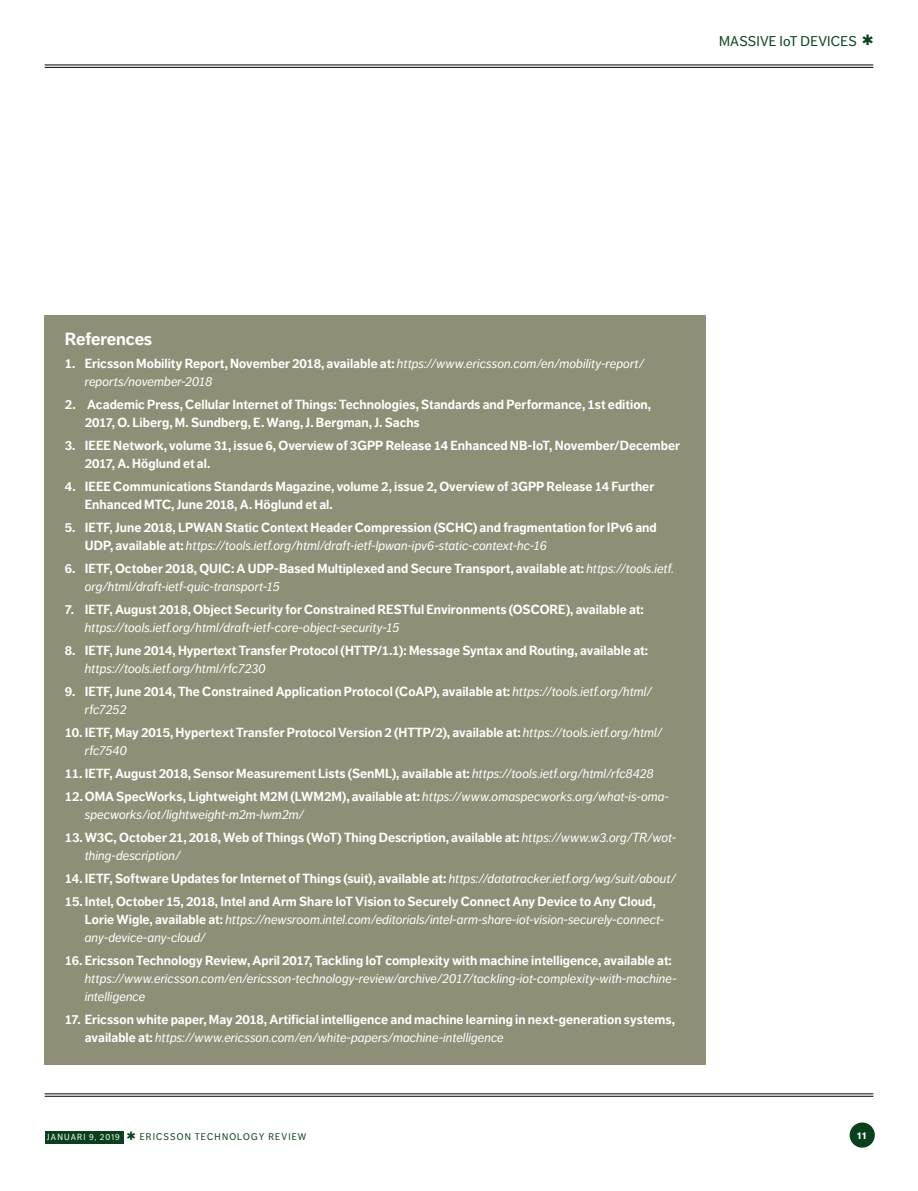
<style>
.page{position:relative;width:918px;height:1191px;background:#fff}
.page>*{position:absolute;margin:0;border:0;box-sizing:border-box;transform-origin:0 0}
.t1{font:700 17.5px "Dagny OT";letter-spacing:-.015em;color:#fff}
.t2{font:14px "Dagny OT";letter-spacing:.015em;color:#0a411c}
.t3{font:700 13.12px/18px "Dagny OT";color:#fff}
.t4{font:italic 13.12px/18px "Dagny OT";color:#fff}
.t5{font:700 11.9px "Dagny OT";color:#fff;scale:.96 1}
.t6{font:9.62px "Dagny OT";letter-spacing:.12em;color:#0a411c;scale:.96 1}
.s1{font-weight:700;font-style:normal}
.s2{font-weight:400;font-style:italic}
.s3{font-size:8.75px;color:#fff}
</style>
<div class="page">
<div style="left:45px;top:1130px;width:79px;height:13px;background:#0a411c"></div>
<div style="left:849px;top:1122px;width:26px;height:25px;background:#0a411c;border-radius:50%"></div>
<hr style="left:45px;top:64px;width:828px;height:1px;background:#000">
<hr style="left:45px;top:67px;width:828px;height:1px;background:#000">
<hr style="left:45px;top:1093px;width:828px;height:1px;background:#000">
<hr style="left:45px;top:1095px;width:828px;height:1px;background:#000">
<div style="left:44px;top:316px;width:661px;height:749px;background:#8f8e76"></div>
<p class="t2" style="left:719px;top:33px;width:156px">MASSIVE IoT DEVICES ✱</p>
<h1 class="t1" style="left:65px;top:328px;width:89px">References</h1>
<p class="t4" style="left:85px;top:354px;width:561px;text-indent:-20px"><span class="s1">1. Ericsson Mobility Report, November 2018, available at:</span> https://www.ericsson.com/en/mobility-report/ reports/november-2018</p>
<p class="t3" style="left:85px;top:395px;width:568px;text-indent:-20px">2. Academic Press, Cellular Internet of Things: Technologies, Standards and Performance, 1st edition,<br>2017, O. Liberg, M. Sundberg, E. Wang, J. Bergman, J. Sachs</p>
<p class="t3" style="left:85px;top:436px;width:597px;text-indent:-20px">3. IEEE Network, volume 31, issue 6, Overview of 3GPP Release 14 Enhanced NB-IoT, November/December<br>2017, A. Höglund et al.</p>
<p class="t3" style="left:85px;top:477px;width:571px;text-indent:-20px">4. IEEE Communications Standards Magazine, volume 2, issue 2, Overview of 3GPP Release 14 Further<br>Enhanced MTC, June 2018, A. Höglund et al.</p>
<p class="t3" style="left:85px;top:518px;width:573px;text-indent:-20px">5. IETF, June 2018, LPWAN Static Context Header Compression (SCHC) and fragmentation for IPv6 and<br>UDP, available at: <span class="s2">https://tools.ietf.org/html/draft-ietf-lpwan-ipv6-static-context-hc-16</span></p>
<p class="t3" style="left:85px;top:559px;width:591px;text-indent:-20px">6. IETF, October 2018, QUIC: A UDP-Based Multiplexed and Secure Transport, available at: <span class="s2">https://tools.ietf. org/html/draft-ietf-quic-transport-15</span></p>
<p class="t3" style="left:65px;top:600px;width:580px">7. IETF, August 2018, Object Security for Constrained RESTful Environments (OSCORE), available at:</p>
<p class="t4" style="left:85px;top:618px;width:316px">https://tools.ietf.org/html/draft-ietf-core-object-security-15</p>
<p class="t3" style="left:65px;top:641px;width:585px">8. IETF, June 2014, Hypertext Transfer Protocol (HTTP/1.1): Message Syntax and Routing, available at:</p>
<p class="t4" style="left:85px;top:659px;width:183px">https://tools.ietf.org/html/rfc7230</p>
<p class="t3" style="left:85px;top:682px;width:569px;text-indent:-20px">9. IETF, June 2014, The Constrained Application Protocol (CoAP), available at: <span class="s2">https://tools.ietf.org/html/ rfc7252</span></p>
<p class="t3" style="left:85px;top:723px;width:579px;text-indent:-20px">10. IETF, May 2015, Hypertext Transfer Protocol Version 2 (HTTP/2), available at: <span class="s2">https://tools.ietf.org/html/ rfc7540</span></p>
<p class="t3" style="left:65px;top:762px;width:606px;line-height:22.9px">11. IETF, August 2018, Sensor Measurement Lists (SenML), available at: <span class="s2">https://tools.ietf.org/html/rfc8428<br></span>12.OMA SpecWorks, Lightweight M2M (LWM2M), available at: <span class="s2">https://www.omaspecworks.org/what-is-oma-</span></p>
<p class="t4" style="left:85px;top:805px;width:221px">specworks/iot/lightweight-m2m-lwm2m/</p>
<p class="t3" style="left:85px;top:828px;width:593px;text-indent:-20px">13. W3C, October 21, 2018, Web of Things (WoT) Thing Description, available at: <span class="s2">https://www.w3.org/TR/wot&shy;thing-description/</span></p>
<p class="t3" style="left:65px;top:869px;width:613px">14. IETF, Software Updates for Internet of Things (suit), available at: <span class="s2">https://datatracker.ietf.org/wg/suit/about/</span></p>
<p class="t3" style="left:85px;top:892px;width:581px;text-indent:-20px">15. Intel, October 15, 2018, Intel and Arm Share IoT Vision to Securely Connect Any Device to Any Cloud,<br>Lorie Wigle, available at: <span class="s2">https://newsroom.intel.com/editorials/intel-arm-share-iot-vision-securely-connect&shy;any-device-any-cloud/</span></p>
<p class="t3" style="left:65px;top:951px;width:608px">16. Ericsson Technology Review, April 2017, Tackling IoT complexity with machine intelligence, available at:</p>
<p class="t4" style="left:85px;top:969px;width:593px">https://www.ericsson.com/en/ericsson-technology-review/archive/2017/tackling-iot-complexity-with-machine&shy;intelligence</p>
<p class="t3" style="left:85px;top:1010px;width:592px;text-indent:-20px">17. Ericsson white paper, May 2018, Artificial intelligence and machine learning in next-generation systems, available at: <span class="s2">https://www.ericsson.com/en/white-papers/machine-intelligence</span></p>
<p class="t6" style="left:47px;top:1131px;width:272px"><span class="s3">JANUARI 9, 2019</span> ✱ ERICSSON TECHNOLOGY REVIEW</p>
<p class="t5" style="left:857px;top:1127px;width:11px">11</p>
</div>
